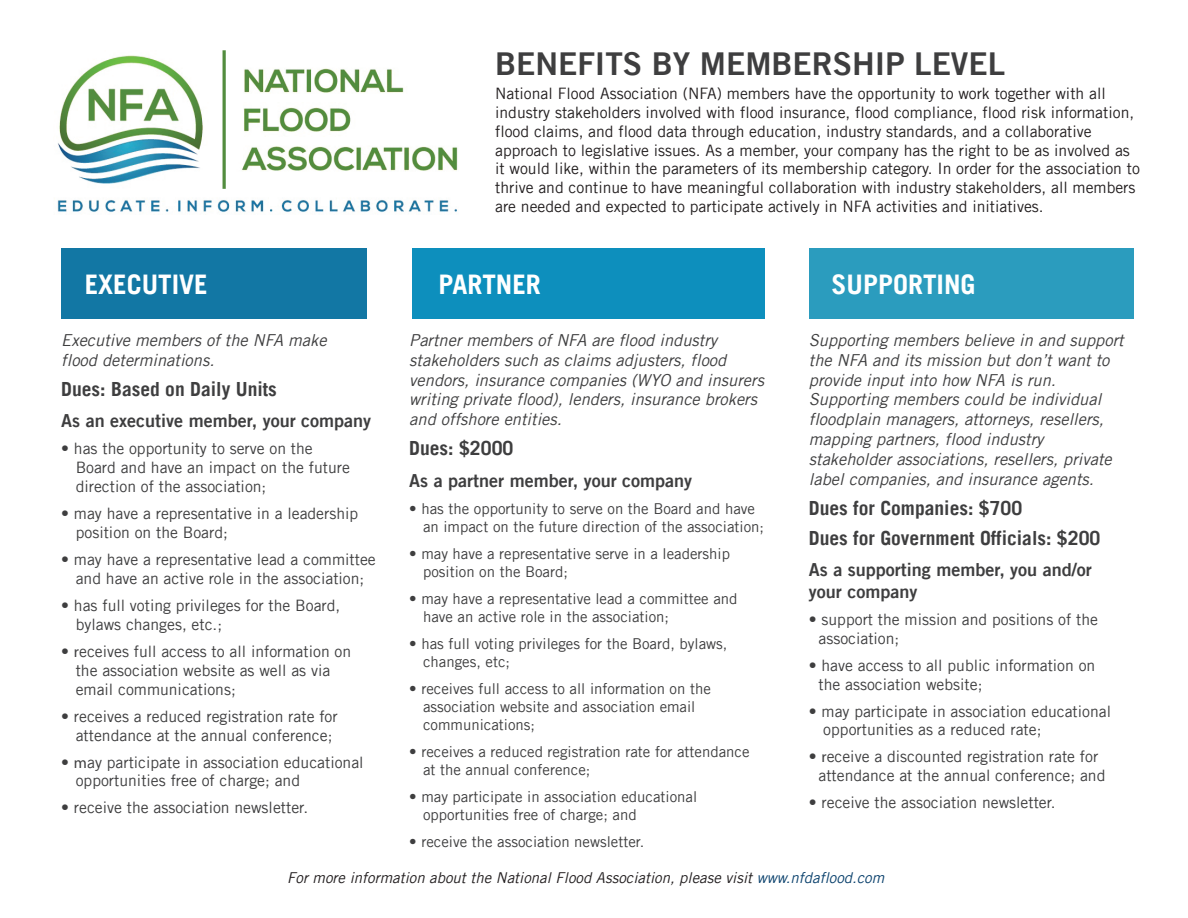
<style>
.page{position:relative;width:1188px;height:918px;background:#fff}
.page>*{position:absolute;margin:0;border:0;box-sizing:border-box;transform-origin:0 0}
.t1{font:31.5px "Trade Gothic LT Bold Two";color:#3e3e3f}
.t2{font:700 27px "Trade Gothic LT";color:#fff}
.t3{font:700 19.5px/30px "Trade Gothic LT";color:#3e3e3f}
.t4{font:18px/21.6px "Trade Gothic LT Bold Two";color:#3e3e3f}
.t5{font:italic 16.5px/19.8px "Trade Gothic LT";color:#3e3e3f}
.t6{font:15.75px/18.9px "Trade Gothic LT";color:#3e3e3f}
.t7{font:15.75px/18.9px "Trade Gothic LT";color:#231f20}
.t8{font:15px/18px "Trade Gothic LT";color:#3e3e3f}
.t9{font:italic 15px "Trade Gothic LT";color:#231f20}
.s1{font-family:"Myriad Pro"}
.s2{color:#0d436e}
</style>
<div class="page">
<div style="left:61px;top:249px;width:306px;height:70px;background:#1277a4"></div>
<div style="left:412px;top:249px;width:352px;height:70px;background:#0d8fbd"></div>
<div style="left:809px;top:249px;width:324px;height:70px;background:#2b9cbe"></div>
<img style="left:57px;top:50px;width:401px;height:162px">
<h1 class="t1" style="left:495px;top:44px;width:512px">BENEFITS BY MEMBERSHIP LEVEL</h1>
<p class="t7" style="left:495px;top:84px;width:646px">National Flood Association (NFA) members have the opportunity to work together with all industry stakeholders involved with flood insurance, flood compliance, flood risk information, flood claims, and flood data through education, industry standards, and a collaborative approach to legislative issues. As a member, your company has the right to be as involved as it would like, within the parameters of its membership category. In order for the association to thrive and continue to have meaningful collaboration with industry stakeholders, all members are needed and expected to participate actively in NFA activities and initiatives.</p>
<h2 class="t2" style="left:85px;top:267px;width:125px">EXECUTIVE</h2>
<h2 class="t2" style="left:438px;top:267px;width:104px">PARTNER</h2>
<h2 class="t2" style="left:832px;top:267px;width:146px">SUPPORTING</h2>
<p class="t5" style="left:61px;top:330px;width:267px">Executive members of the NFA make flood determinations.</p>
<p class="t3" style="left:61px;top:374px;width:217px">Dues: Based on Daily Units</p>
<p class="t4" style="left:61px;top:410px;width:311px">As an executive member, your company</p>
<p class="t6" style="left:76px;top:439px;width:276px;text-indent:-14px">• has the opportunity to serve on the<br>Board and have an impact on the future direction of the association;</p>
<p class="t6" style="left:76px;top:504px;width:284px;text-indent:-14px">• may have a representative in a leadership position on the Board;</p>
<p class="t6" style="left:61px;top:550px;width:316px;text-align:center">• may have a representative lead a committee and have an active role in the association;</p>
<p class="t6" style="left:76px;top:596px;width:266px;text-indent:-14px">• has full voting privileges for the Board, bylaws changes, etc.;</p>
<p class="t6" style="left:76px;top:642px;width:277px;text-indent:-14px">• <span class="s1">r</span>eceives full access to all information on the association website as well as via email communications;</p>
<p class="t6" style="left:61px;top:706px;width:278px;text-align:center">• receives a reduced registration rate for attendance at the annual conference;</p>
<p class="t6" style="left:76px;top:752px;width:289px;text-indent:-14px">• <span class="s1">m</span>ay participate in association educational opportunities free of charge; and</p>
<p class="t6" style="left:61px;top:798px;width:248px">• receive the association newsletter.</p>
<p class="t5" style="left:409px;top:330px;width:356px">Partner members of NFA are flood industry stakeholders such as claims adjusters, flood vendors, insurance companies (WYO and insurers writing private flood), lenders, insurance brokers and offshore entities.</p>
<p class="t3" style="left:409px;top:433px;width:106px">Dues: $2000</p>
<p class="t4" style="left:409px;top:469px;width:284px">As a partner member, your company</p>
<p class="t8" style="left:423px;top:499px;width:343px;text-indent:-14px">• has the opportunity to serve on the Board and have an impact on the future direction of the association;</p>
<p class="t8" style="left:423px;top:544px;width:309px;text-indent:-14px">• may have a representative serve in a leadership position on the Board;</p>
<p class="t8" style="left:423px;top:589px;width:316px;text-indent:-14px">• may have a representative lead a committee and have an active role in the association;</p>
<p class="t8" style="left:423px;top:634px;width:306px;text-indent:-14px">• has full voting privileges for the Board, bylaws, changes, etc;</p>
<p class="t8" style="left:423px;top:679px;width:289px;text-indent:-14px">• receives full access to all information on the association website and association email communications;</p>
<p class="t8" style="left:423px;top:742px;width:328px;text-indent:-14px">• receives a reduced registration rate for attendance at the annual conference;</p>
<p class="t8" style="left:423px;top:787px;width:276px;text-indent:-14px">• may participate in association educational opportunities free of charge; and</p>
<p class="t8" style="left:409px;top:832px;width:237px">• receive the association newsletter.</p>
<p class="t5" style="left:809px;top:330px;width:316px">Supporting members believe in and support the NFA and its mission but don’t want to provide input into how NFA is run.<br>Supporting members could be individual floodplain managers, attorneys, resellers, mapping partners, flood industry stakeholder associations, resellers, private label companies, and insurance agents.</p>
<p class="t3" style="left:809px;top:492px;width:293px">Dues for Companies: $700<br>Dues for Government Officials: $200</p>
<p class="t4" style="left:809px;top:559px;width:284px">As a supporting member, you and/or your company</p>
<p class="t6" style="left:818px;top:609px;width:281px;text-indent:-10px">• support the mission and positions of the association;</p>
<p class="t6" style="left:818px;top:655px;width:278px;text-indent:-10px">• have access to all public information on the association website;</p>
<p class="t6" style="left:823px;top:701px;width:289px;text-indent:-14px">• may participate in association educational opportunities as a reduced rate;</p>
<p class="t6" style="left:818px;top:747px;width:288px;text-indent:-10px">• <span class="s1">r</span>eceive a discounted registration rate for attendance at the annual conference; and</p>
<p class="t6" style="left:809px;top:793px;width:248px">• receive the association newsletter.</p>
<p class="t9" style="left:287px;top:869px;width:599px">For more information about the National Flood Association, please visit <span class="s2">www.nfdaflood.com</span></p>
</div>
